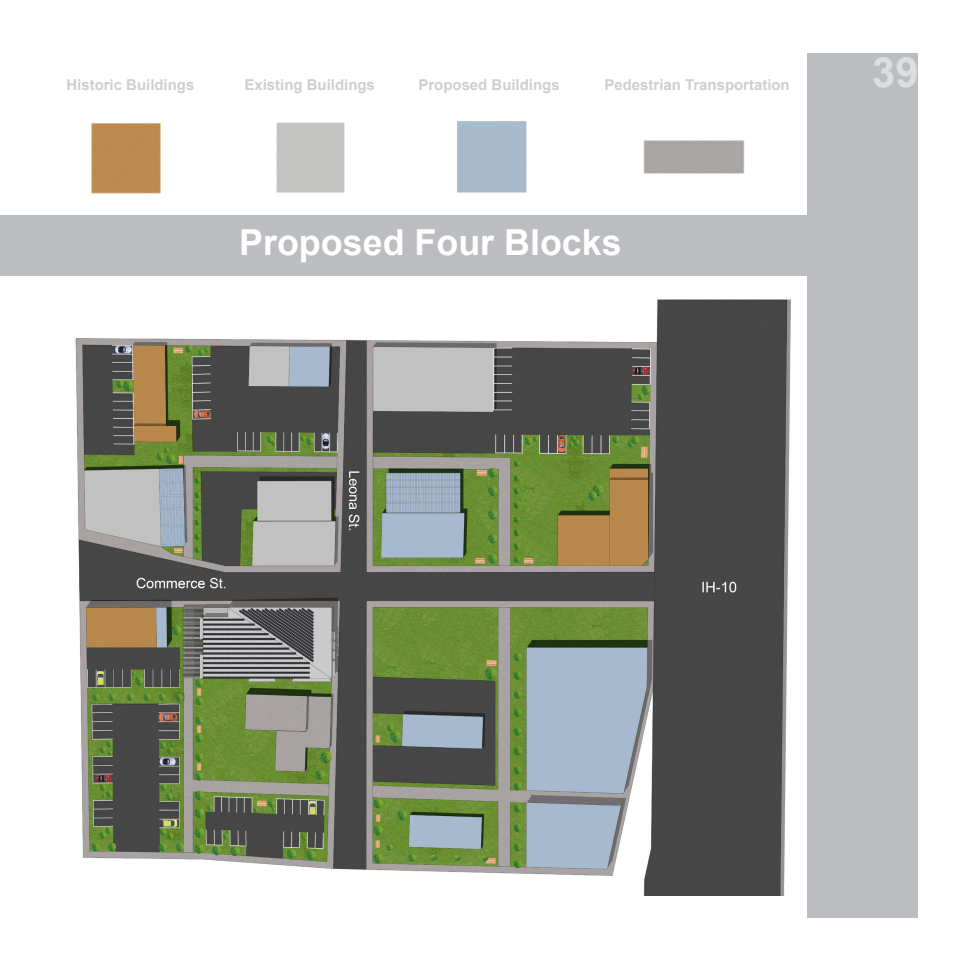
<style>
.page{position:relative;width:972px;height:972px;background:#fff}
.page>*{position:absolute;margin:0;border:0;box-sizing:border-box;transform-origin:0 0}
.t1{font:700 41.85px "Arial";color:#dddee0}
.t2{font:700 35.85px "Arial";color:#fff}
.t3{font:700 15px "Arial";color:#cdced0}
</style>
<div class="page">
<div style="left:0;top:216px;width:918px;height:60px;background:#bcbdc0"></div>
<div style="left:808px;top:54px;width:110px;height:864px;background:#bcbdc0"></div>
<img style="left:75px;top:299px;width:716px;height:597px">
<img style="left:91px;top:123px;width:70px;height:71px">
<div style="left:457px;top:121px;width:70px;height:72px;background:#a8bace"></div>
<div style="left:276px;top:122px;width:69px;height:71px;background:#c4c4c2"></div>
<img style="left:643px;top:140px;width:102px;height:34px">
<p class="t3" style="left:66px;top:75px;width:129px">Historic Buildings</p>
<p class="t3" style="left:245px;top:75px;width:132px">Existing Buildings</p>
<p class="t3" style="left:418px;top:75px;width:143px">Proposed Buildings</p>
<p class="t3" style="left:605px;top:74px;width:187px">Pedestrian Transportation</p>
<p class="t2" style="left:239px;top:219px;width:384px">Proposed Four Blocks</p>
<p class="t1" style="left:872px;top:45px;width:48px">39</p>
</div>
